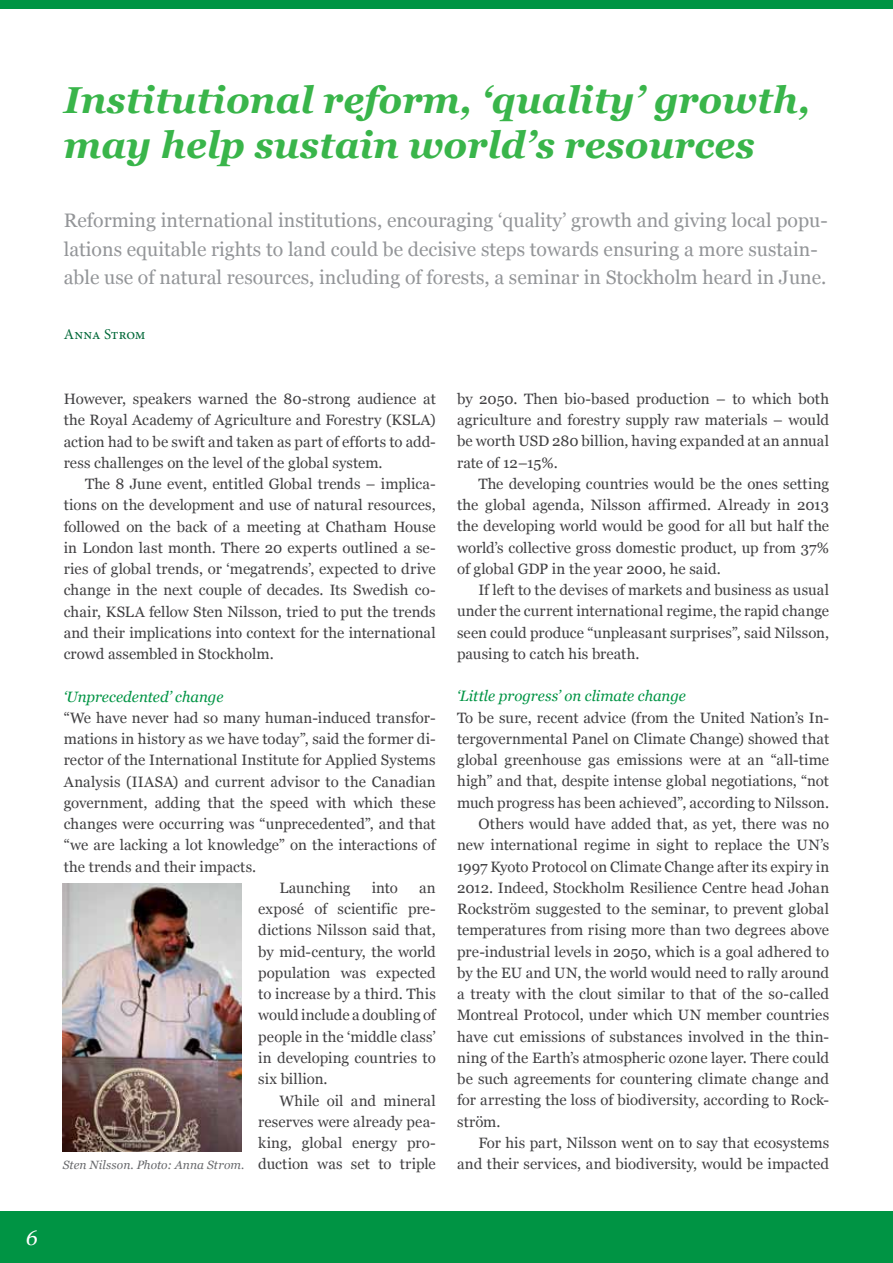
<style>
.page{position:relative;width:893px;height:1263px;background:#fff}
.page>*{position:absolute;margin:0;border:0;box-sizing:border-box;transform-origin:0 0}
.t1{font:italic 700 37.5px/45px "Georgia";color:#39b54a}
.t2{font:italic 21px "Georgia";color:#fff}
.t3{font:19.5px/28.5px "Georgia";color:#939598}
.t4{font:15px/21.3px "Georgia";letter-spacing:.005em;color:#414042;text-align:justify}
.t5{font:italic 15px "Georgia";color:#009444}
.t6{font:15px "Minion Pro";color:#006838}
.t7{font:italic 12px "Georgia";letter-spacing:.005em;color:#696a6d}
</style>
<div class="page">
<div style="left:0;top:0;width:893px;height:9px;background:#009444"></div>
<div style="left:0;top:1212px;width:893px;height:51px;background:#009444"></div>
<img style="left:63px;top:883px;width:178px;height:268px">
<h2 class="t2" style="left:26px;top:1225px;width:13px">6</h2>
<h1 class="t1" style="left:64px;top:78px;width:748px">Institutional reform, ‘quality’ growth, may help sustain world’s resources</h1>
<p class="t3" style="left:64px;top:207px;width:765px">Reforming international institutions, encouraging ‘quality’ growth and giving local popu&shy;lations equitable rights to land could be decisive steps towards ensuring a more sustain&shy;able use of natural resources, including of forests, a seminar in Stockholm heard in June.</p>
<p class="t6" style="left:64px;top:325px;width:83px">Anna Strom</p>
<p class="t4" style="left:64px;top:388px;width:374px">However, speakers warned the 80-strong audience at the Royal Academy of Agriculture and Forestry (KSLA) action had to be swift and taken as part of efforts to add&shy;ress challenges on the level of the global system.</p>
<p class="t4" style="left:64px;top:473px;width:374px;text-indent:21px">The 8 June event, entitled Global trends – implica&shy;tions on the development and use of natural resources, followed on the back of a meeting at Chatham House in London last month. There 20 experts outlined a se&shy;ries of global trends, or ‘megatrends’, expected to drive change in the next couple of decades. Its Swedish co&shy;chair, KSLA fellow Sten Nilsson, tried to put the trends and their implications into context for the international crowd assembled in Stockholm.</p>
<p class="t5" style="left:64px;top:687px;width:161px">‘Unprecedented’ change</p>
<p class="t4" style="left:64px;top:707px;width:374px">“We have never had so many human-induced transfor-</p>
<p class="t4" style="left:64px;top:729px;width:374px">mations in history as we have today”, said the former di-</p>
<p class="t4" style="left:64px;top:750px;width:374px">rector of the International Institute for Applied Systems</p>
<p class="t4" style="left:64px;top:771px;width:374px">Analysis (IIASA) and current advisor to the Canadian</p>
<p class="t4" style="left:64px;top:792px;width:374px">government, adding that the speed with which these</p>
<p class="t4" style="left:64px;top:814px;width:374px">changes were occurring was “unprecedented”, and that</p>
<p class="t4" style="left:64px;top:835px;width:374px">“we are lacking a lot knowledge” on the interactions of</p>
<p class="t4" style="left:64px;top:856px;width:194px">the trends and their impacts.</p>
<p class="t4" style="left:280px;top:877px;width:73px">Launching</p>
<p class="t4" style="left:372px;top:877px;width:28px">into</p>
<p class="t4" style="left:258px;top:877px;width:179px;text-indent:161px">an exposé of scientific pre&shy;dictions Nilsson said that, by mid-century, the world population was expected to increase by a third. This would include a doubling of people in the ‘middle class’ in developing countries to six billion.</p>
<p class="t4" style="left:258px;top:1090px;width:179px;text-indent:21px">While oil and mineral reserves were already pea&shy;king, global energy pro&shy;duction was set to triple</p>
<p class="t7" style="left:63px;top:1157px;width:183px">Sten Nilsson. Photo: Anna Strom.</p>
<p class="t4" style="left:457px;top:388px;width:374px">by 2050. Then bio-based production – to which both agriculture and forestry supply raw materials – would be worth USD 280 billion, having expanded at an annual rate of 12–15%.</p>
<p class="t4" style="left:457px;top:473px;width:374px;text-indent:21px">The developing countries would be the ones setting the global agenda, Nilsson affirmed. Already in 2013 the developing world would be good for all but half the world’s collective gross domestic product, up from 37% of global GDP</p>
<p class="t4" style="left:552px;top:558px;width:170px">in the year 2000, he said.</p>
<p class="t4" style="left:478px;top:580px;width:352px">If left to the devises of markets and business as usual</p>
<p class="t4" style="left:457px;top:601px;width:373px">under the current international regime, the rapid change</p>
<p class="t4" style="left:457px;top:622px;width:374px">seen could produce “unpleasant surprises”, said Nilsson,</p>
<p class="t4" style="left:457px;top:643px;width:184px">pausing to catch his breath.</p>
<p class="t5" style="left:457px;top:687px;width:230px">‘Little progress’ on climate change</p>
<p class="t4" style="left:457px;top:707px;width:374px">To be sure, recent advice (from the United Nation’s In-</p>
<p class="t4" style="left:457px;top:728px;width:374px">tergovernmental Panel on Climate Change) showed that</p>
<p class="t4" style="left:457px;top:750px;width:374px">global greenhouse gas emissions were at an “all-time</p>
<p class="t4" style="left:457px;top:771px;width:373px">high” and that, despite intense global negotiations, “not</p>
<p class="t4" style="left:457px;top:792px;width:374px">much progress has been achieved”, according to Nilsson.</p>
<p class="t4" style="left:478px;top:813px;width:352px">Others would have added that, as yet, there was no</p>
<p class="t4" style="left:457px;top:835px;width:374px">new international regime in sight to replace the UN’s</p>
<p class="t4" style="left:457px;top:856px;width:374px">1997 Kyoto Protocol on Climate Change after its expiry in</p>
<p class="t4" style="left:457px;top:877px;width:374px">2012. Indeed, Stockholm Resilience Centre head Johan</p>
<p class="t4" style="left:457px;top:898px;width:373px">Rockström suggested to the seminar, to prevent global</p>
<p class="t4" style="left:457px;top:920px;width:373px">temperatures from rising more than two degrees above</p>
<p class="t4" style="left:457px;top:941px;width:373px">pre-industrial levels in 2050, which is a goal adhered to</p>
<p class="t4" style="left:457px;top:962px;width:374px">by the EU and UN, the world would need to rally around</p>
<p class="t4" style="left:457px;top:983px;width:374px">a treaty with the clout similar to that of the so-called</p>
<p class="t4" style="left:457px;top:1005px;width:374px">Montreal Protocol, under which UN member countries</p>
<p class="t4" style="left:457px;top:1026px;width:374px">have cut emissions of substances involved in the thin-</p>
<p class="t4" style="left:457px;top:1047px;width:374px">ning of the Earth’s atmospheric ozone layer. There could</p>
<p class="t4" style="left:457px;top:1068px;width:373px">be such agreements for countering climate change and</p>
<p class="t4" style="left:457px;top:1090px;width:374px">for arresting the loss of biodiversity, according to Rock-</p>
<p class="t4" style="left:457px;top:1111px;width:45px">ström.</p>
<p class="t4" style="left:478px;top:1132px;width:352px">For his part, Nilsson went on to say that ecosystems</p>
<p class="t4" style="left:457px;top:1153px;width:374px">and their services, and biodiversity, would be impacted</p>
</div>
